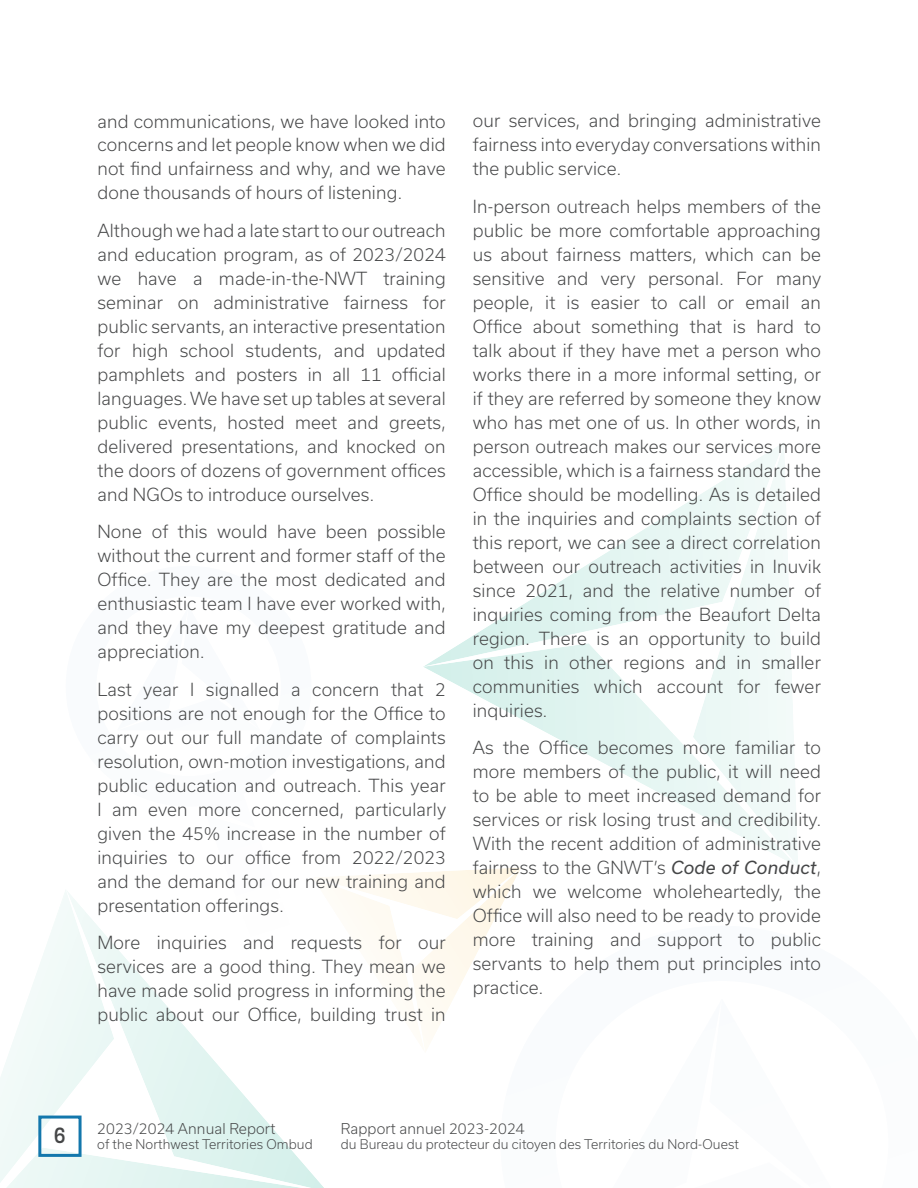
<style>
.page{position:relative;width:918px;height:1188px;background:#fff}
.page>*{position:absolute;margin:0;border:0;box-sizing:border-box;transform-origin:0 0}
.t1{font:500 24px "Paralucent Condensed";color:#454647}
.t2{font:300 17.25px/24px "Usual";letter-spacing:.01em;color:#454647;text-align:justify}
.t3{font:300 14.25px "Usual";letter-spacing:.01em;color:#454647}
.t4{font:300 12.75px "Usual";letter-spacing:.01em;color:#454647}
.s1{font-weight:400;font-style:italic}
</style>
<div class="page">
<svg style="left:424px;top:667px;width:269px;height:144px"></svg>
<svg style="left:693px;top:460px;width:105px;height:405px;fill:#f1faf8"></svg>
<svg style="left:423px;top:443px;width:361px;height:224px"></svg>
<svg style="left:0;top:868px;width:521px;height:320px"></svg>
<div style="left:38px;top:1116px;width:44px;height:41px;border:3px solid #1377ac"></div>
<p class="t2" style="left:97px;top:109px;width:350px">and communications, we have looked into concerns and let people know when we did not find unfairness and why, and we have done thousands of hours of listening.</p>
<p class="t2" style="left:97px;top:219px;width:350px">Although we had a late start to our outreach and education program, as of 2023/2024 we have a made-in-the-NWT training seminar on administrative fairness for public servants, an interactive presentation for high school students, and updated pamphlets and posters in all 11 official languages. We have set up tables at several public events, hosted meet and greets, delivered presentations, and knocked on the doors of dozens of government offices and NGOs to introduce ourselves.</p>
<p class="t2" style="left:97px;top:520px;width:350px">None of this would have been possible without the current and former staff of the Office. They are the most dedicated and enthusiastic team I have ever worked with, and they have my deepest gratitude and appreciation.</p>
<p class="t2" style="left:97px;top:677px;width:350px">Last year I signalled a concern that 2 positions are not enough for the Office to carry out our full mandate of complaints resolution, own-motion investigations, and public education and outreach. This year I am even more concerned, particularly given the 45% increase in the number of inquiries to our office from 2022/2023 and the demand for our new training and presentation offerings.</p>
<p class="t2" style="left:97px;top:931px;width:350px">More inquiries and requests for our services are a good thing. They mean we have made solid progress in informing the public about our Office, building trust in</p>
<p class="t2" style="left:473px;top:109px;width:350px">our services, and bringing administrative fairness into everyday conversations within the public service.</p>
<p class="t2" style="left:473px;top:194px;width:350px">In-person outreach helps members of the public be more comfortable approaching us about fairness matters, which can be sensitive and very personal. For many people, it is easier to call or email an Office about something that is hard to talk about if they have met a person who works there in a more informal setting, or if they are referred by someone they know who has met one of us. In other words, in person outreach makes our services more accessible, which is a fairness standard the Office should be modelling. As is detailed in the inquiries and complaints section of this report, we can see a direct correlation between our outreach activities in Inuvik since 2021, and the relative number of inquiries coming from the Beaufort Delta region. There is an opportunity to build on this in other regions and in smaller communities which account for fewer inquiries.</p>
<p class="t2" style="left:473px;top:736px;width:350px">As the Office becomes more familiar to more members of the public, it will need to be able to meet increased demand for services or risk losing trust and credibility.<br>With the recent addition of administrative fairness to the GNWT’s <span class="s1">Code of Conduct</span>, which we welcome wholeheartedly, the Office will also need to be ready to provide more training and support to public servants to help them put principles into practice.</p>
<h1 class="t1" style="left:54px;top:1122px;width:13px">6</h1>
<p class="t3" style="left:97px;top:1120px;width:180px">2023/2024 Annual Report</p>
<p class="t4" style="left:97px;top:1137px;width:217px">of the Northwest Territories Ombud</p>
<p class="t3" style="left:341px;top:1120px;width:185px">Rapport annuel 2023-2024</p>
<p class="t4" style="left:341px;top:1137px;width:400px">du Bureau du protecteur du citoyen des Territories du Nord-Ouest</p>
</div>
